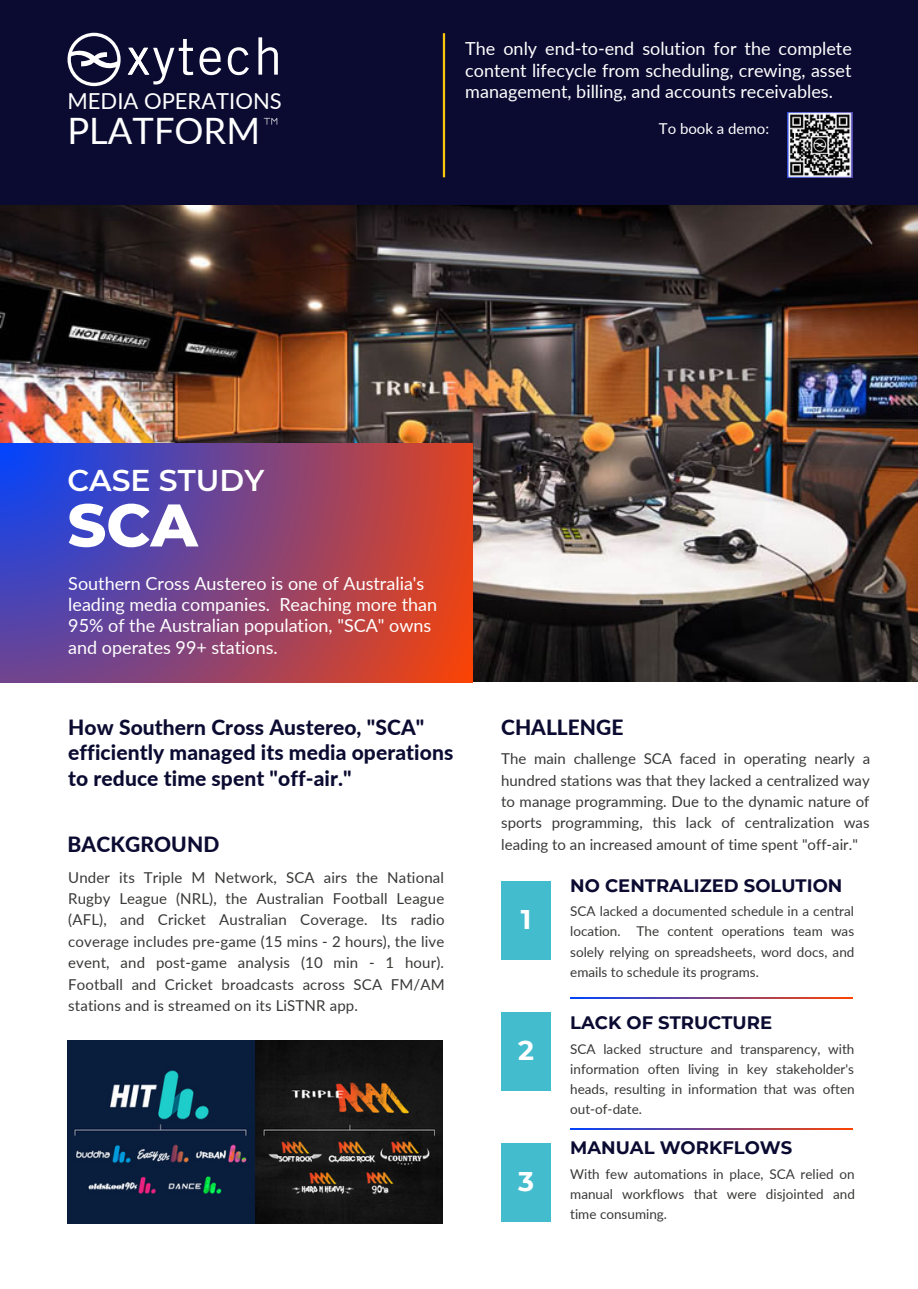
<style>
.page{position:relative;width:918px;height:1289px;background:#fff}
.page>*{position:absolute;margin:0;border:0;box-sizing:border-box;transform-origin:0 0}
.t1{font:800 60px "Montserrat";color:#fff}
.t2{font:36.3px "Lato";color:#fff}
.t3{font:600 30px "Montserrat";color:#fff}
.t4{font:700 27px "Montserrat";color:#fff}
.t5{font:22.05px "Lato";color:#fff}
.t6{font:800 21px/25.8px "Lato";letter-spacing:.005em;color:#0b0b32}
.t7{font:18px/21.3px "Lato";color:#fff}
.t8{font:700 18px "Montserrat";color:#0b0b32}
.t9{font:15px/21.3px "Lato";letter-spacing:.005em;color:#383837;text-align:justify}
.t10{font:15px "Lato";color:#fff}
.t11{font:13.5px/20.2px "Lato";color:#383837;text-align:justify}
</style>
<div class="page">
<img style="left:0;top:205px;width:918px;height:476px">
<div style="left:0;top:0;width:918px;height:205px;background:#0b0b32"></div>
<img style="left:68px;top:1040px;width:374px;height:182px">
<svg style="left:0;top:443px;width:472px;height:239px;background:#854379"></svg>
<svg style="left:258px;top:37px;width:20px;height:38px"></svg>
<svg style="left:228px;top:47px;width:21px;height:28px"></svg>
<svg style="left:200px;top:47px;width:21px;height:28px"></svg>
<svg style="left:128px;top:39px;width:65px;height:45px"></svg>
<svg style="left:68px;top:33px;width:53px;height:53px"></svg>
<svg style="left:264px;top:118px;width:13px;height:7px"></svg>
<div style="left:501px;top:1143px;width:50px;height:78px;background:#43bccd"></div>
<div style="left:501px;top:1012px;width:50px;height:78px;background:#43bccd"></div>
<div style="left:501px;top:881px;width:50px;height:78px;background:#43bccd"></div>
<hr style="left:443px;top:33px;width:2px;height:144px;background:#f9c80e">
<img style="left:787px;top:112px;width:66px;height:66px">
<h3 class="t5" style="left:68px;top:87px;width:216px">MEDIA OPERATIONS</h3>
<h2 class="t2" style="left:68px;top:108px;width:194px">PLATFORM</h2>
<p class="t7" style="left:465px;top:38px;width:388px;text-align:justify">The only end-to-end solution for the complete content lifecycle from scheduling, crewing, asset management, billing, and accounts receivables.</p>
<p class="t10" style="left:659px;top:119px;width:112px">To book a demo:</p>
<h3 class="t3" style="left:68px;top:462px;width:198px">CASE STUDY</h3>
<h1 class="t1" style="left:68px;top:488px;width:132px">SCA</h1>
<p class="t7" style="left:68px;top:572px;width:370px">Southern Cross Austereo is one of Australia's leading media companies. Reaching more than 95% of the Australian population, "SCA" owns and operates 99+ stations.</p>
<h3 class="t6" style="left:68px;top:713px;width:387px">How Southern Cross Austereo, "SCA" efficiently managed its media operations to reduce time spent "off-air."</h3>
<h3 class="t6" style="left:68px;top:830px;width:153px">BACKGROUND</h3>
<p class="t9" style="left:68px;top:866px;width:378px">Under its Triple M Network, SCA airs the National Rugby League (NRL), the Australian Football League (AFL), and Cricket Australian Coverage. Its radio coverage includes pre-game (15 mins - 2 hours), the live event, and post-game analysis (10 min - 1 hour).<br>Football and Cricket broadcasts across SCA FM/AM stations and is streamed on its LiSTNR app.</p>
<h3 class="t6" style="left:501px;top:714px;width:124px">CHALLENGE</h3>
<p class="t9" style="left:501px;top:747px;width:371px">The main challenge SCA faced in operating nearly a hundred stations was that they lacked a centralized way to manage programming. Due to the dynamic nature of sports programming, this lack of centralization was leading to an increased amount of time spent "off-air."</p>
<p class="t8" style="left:570px;top:874px;width:274px">NO CENTRALIZED SOLUTION</p>
<h3 class="t4" style="left:521px;top:902px;width:12px">1</h3>
<p class="t11" style="left:570px;top:900px;width:286px">SCA lacked a documented schedule in a central location. The content operations team was solely relying on spreadsheets, word docs, and emails to schedule its programs.</p>
<p class="t8" style="left:570px;top:1011px;width:203px">LACK OF STRUCTURE</p>
<h3 class="t4" style="left:518px;top:1033px;width:17px">2</h3>
<p class="t11" style="left:570px;top:1038px;width:286px">SCA lacked structure and transparency, with information often living in key stakeholder's heads, resulting in information that was often out-of-date.</p>
<p class="t8" style="left:570px;top:1136px;width:224px">MANUAL WORKFLOWS</p>
<h3 class="t4" style="left:518px;top:1164px;width:17px">3</h3>
<p class="t11" style="left:570px;top:1162px;width:286px">With few automations in place, SCA relied on manual workflows that were disjointed and time consuming.</p>
</div>
